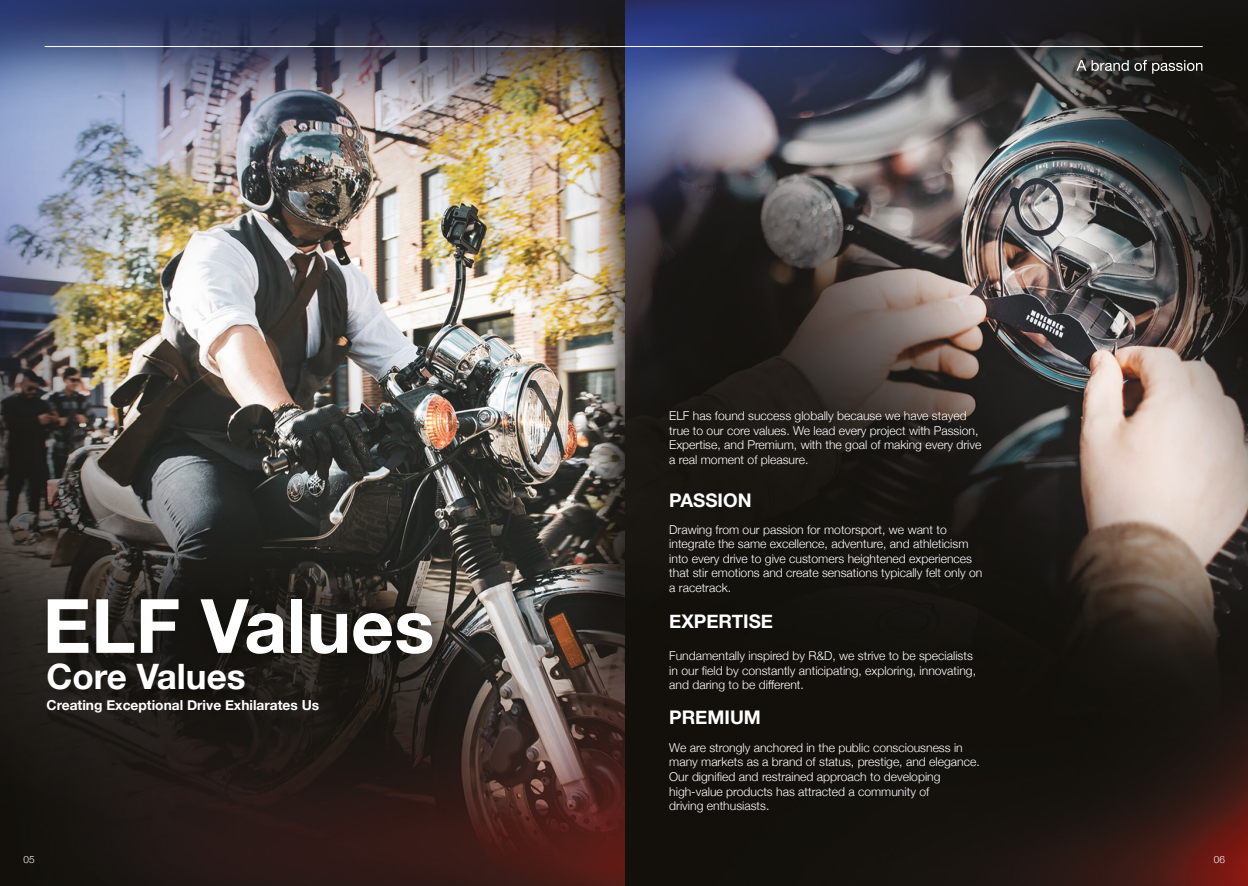
<style>
.page{position:relative;width:1248px;height:886px;background:#fff}
.page>*{position:absolute;margin:0;border:0;box-sizing:border-box;transform-origin:0 0}
.t1{font:700 75px "Helvetica Neue";color:#fff}
.t2{font:700 35px "Helvetica Neue";color:#fff}
.t3{font:700 18.75px "Helvetica Neue";color:#fff}
.t4{font:700 13.75px "Helvetica Neue";color:#fff}
.t5{font:300 12.12px/14.6px "Helvetica Neue";color:#fff}
.t6{font:300 10px "Helvetica Neue";color:#fff}
</style>
<div class="page">
<img style="left:624px;top:0;width:623px;height:886px">
<img style="left:0;top:0;width:624px;height:886px">
<div style="left:35px;top:586px;width:415px;height:86px;background:#000;opacity:.35"></div>
<div style="left:46px;top:662px;width:210px;height:40px;background:#000;opacity:.35"></div>
<svg style="left:1076px;top:60px;width:52px;height:11px"></svg>
<svg style="left:1134px;top:60px;width:68px;height:14px"></svg>
<hr style="left:45px;top:46px;width:1157px;height:1px;background:#fff">
<p class="t5" style="left:669px;top:408px;width:314px">ELF has found success globally because we have stayed true to our core values. We lead every project with Passion, Expertise, and Premium, with the goal of making every drive a real moment of pleasure.</p>
<h1 class="t1" style="left:43px;top:567px;width:393px">ELF Values</h1>
<h2 class="t2" style="left:46px;top:649px;width:201px">Core Values</h2>
<p class="t4" style="left:46px;top:694px;width:274px">Creating Exceptional Drive Exhilarates Us</p>
<h3 class="t3" style="left:669px;top:486px;width:84px">PASSION</h3>
<p class="t5" style="left:669px;top:521px;width:314px">Drawing from our passion for motorsport, we want to integrate the same excellence, adventure, and athleticism into every drive to give customers heightened experiences that stir emotions and create sensations typically felt only on a racetrack.</p>
<h3 class="t3" style="left:669px;top:606px;width:105px">EXPERTISE</h3>
<p class="t5" style="left:669px;top:647px;width:308px">Fundamentally inspired by R&amp;D, we strive to be specialists in our field by constantly anticipating, exploring, innovating, and daring to be different.</p>
<h3 class="t3" style="left:669px;top:703px;width:93px">PREMIUM</h3>
<p class="t5" style="left:669px;top:739px;width:312px">We are strongly anchored in the public consciousness in many markets as a brand of status, prestige, and elegance.<br>Our dignified and restrained approach to developing high-value products has attracted a community of<br>driving enthusiasts.</p>
<p class="t6" style="left:24px;top:851px;width:13px">05</p>
<p class="t6" style="left:1213px;top:851px;width:13px">06</p>
</div>
